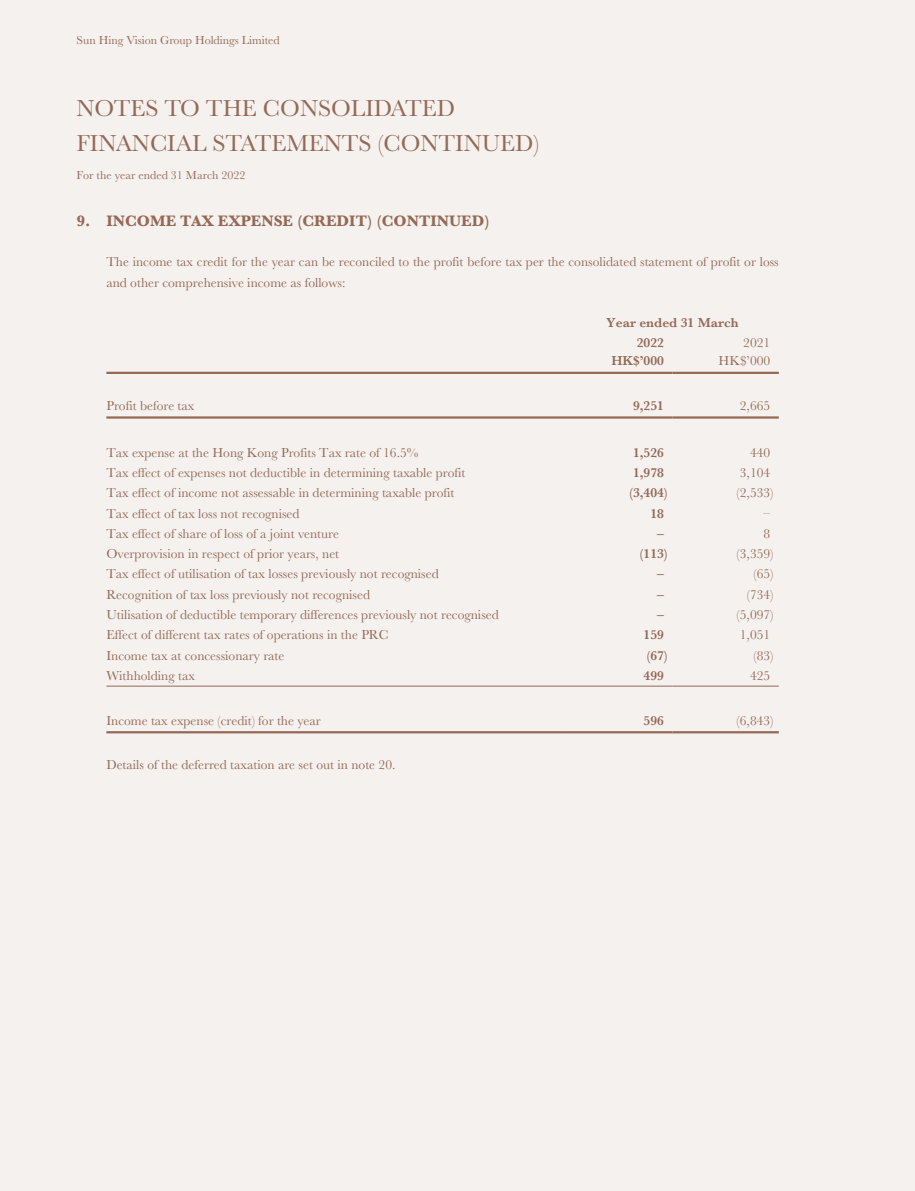
<style>
.page{position:relative;width:915px;height:1191px;background:#fff}
.page>*{position:absolute;margin:0;border:0;box-sizing:border-box;transform-origin:0 0}
.t1{font:24px/34.5px "Baskerville";color:#946956}
.t2{font:700 15.75px "Baskerville";color:#946956}
.t3{font:13.5px/20.2px "Baskerville";color:#946956}
.t4{font:600 13.5px/20.2px "Baskerville";color:#946956}
.t5{font:12px "Baskerville";color:#946956}
</style>
<div class="page">
<hr style="left:914px;top:0;width:1px;height:1191px;background:#f5f1ee">
<div style="left:0;top:0;width:914px;height:1191px;background:#f5f1ee"></div>
<hr style="left:106px;top:372px;width:460px;height:2px;background:#946956">
<hr style="left:566px;top:372px;width:106px;height:2px;background:#946956">
<hr style="left:672px;top:372px;width:106px;height:2px;background:#946956">
<hr style="left:106px;top:416px;width:460px;height:2px;background:#946956">
<hr style="left:566px;top:416px;width:106px;height:2px;background:#946956">
<hr style="left:672px;top:416px;width:106px;height:2px;background:#946956">
<hr style="left:106px;top:686px;width:460px;height:1px;background:#946956">
<hr style="left:566px;top:686px;width:106px;height:1px;background:#946956">
<hr style="left:672px;top:686px;width:106px;height:1px;background:#946956">
<hr style="left:106px;top:731px;width:460px;height:2px;background:#946956">
<hr style="left:566px;top:731px;width:106px;height:2px;background:#946956">
<hr style="left:672px;top:731px;width:106px;height:2px;background:#946956">
<p class="t5" style="left:77px;top:32px;width:204px">Sun Hing Vision Group Holdings Limited</p>
<h1 class="t1" style="left:77px;top:92px;width:464px">NOTES TO THE CONSOLIDATED<br>FINANCIAL STATEMENTS (CONTINUED)</h1>
<p class="t5" style="left:77px;top:167px;width:170px">For the year ended 31 March 2022</p>
<p class="t2" style="left:77px;top:210px;width:414px">9. INCOME TAX EXPENSE (CREDIT) (CONTINUED)</p>
<p class="t3" style="left:106px;top:252px;width:673px">The income tax credit for the year can be reconciled to the profit before tax per the consolidated statement of profit or loss and other comprehensive income as follows:</p>
<p class="t4" style="left:636px;top:312px;width:103px;text-indent:-31px">Year ended 31 March<br>2022</p>
<p class="t3" style="left:743px;top:333px;width:28px">2021</p>
<p class="t4" style="left:611px;top:351px;width:54px">HK$’000</p>
<p class="t3" style="left:718px;top:351px;width:53px">HK$’000</p>
<p class="t3" style="left:106px;top:396px;width:89px">Profit before tax</p>
<p class="t4" style="left:633px;top:395px;width:32px">9,251</p>
<p class="t3" style="left:739px;top:396px;width:32px">2,665</p>
<p class="t3" style="left:106px;top:442px;width:313px">Tax expense at the Hong Kong Profits Tax rate of 16.5%</p>
<p class="t4" style="left:633px;top:442px;width:32px">1,526</p>
<p class="t3" style="left:749px;top:442px;width:22px">440</p>
<p class="t3" style="left:106px;top:463px;width:360px">Tax effect of expenses not deductible in determining taxable profit</p>
<p class="t4" style="left:633px;top:462px;width:32px">1,978</p>
<p class="t3" style="left:739px;top:463px;width:32px">3,104</p>
<p class="t3" style="left:106px;top:483px;width:349px">Tax effect of income not assessable in determining taxable profit</p>
<p class="t4" style="left:629px;top:483px;width:40px">(3,404)</p>
<p class="t3" style="left:736px;top:483px;width:38px">(2,533)</p>
<p class="t3" style="left:106px;top:503px;width:194px">Tax effect of tax loss not recognised</p>
<p class="t4" style="left:650px;top:503px;width:15px">18</p>
<p class="t3" style="left:763px;top:503px;width:8px">–</p>
<p class="t3" style="left:106px;top:523px;width:234px">Tax effect of share of loss of a joint venture</p>
<p class="t4" style="left:657px;top:523px;width:8px">–</p>
<p class="t3" style="left:763px;top:523px;width:8px">8</p>
<p class="t3" style="left:106px;top:544px;width:234px">Overprovision in respect of prior years, net</p>
<p class="t4" style="left:639px;top:543px;width:29px">(113)</p>
<p class="t3" style="left:736px;top:544px;width:38px">(3,359)</p>
<p class="t3" style="left:106px;top:564px;width:334px">Tax effect of utilisation of tax losses previously not recognised</p>
<p class="t4" style="left:657px;top:564px;width:8px">–</p>
<p class="t3" style="left:753px;top:564px;width:21px">(65)</p>
<p class="t3" style="left:106px;top:584px;width:265px">Recognition of tax loss previously not recognised</p>
<p class="t4" style="left:657px;top:584px;width:8px">–</p>
<p class="t3" style="left:746px;top:584px;width:28px">(734)</p>
<p class="t3" style="left:106px;top:604px;width:394px">Utilisation of deductible temporary differences previously not recognised</p>
<p class="t4" style="left:657px;top:604px;width:8px">–</p>
<p class="t3" style="left:736px;top:604px;width:38px">(5,097)</p>
<p class="t3" style="left:106px;top:625px;width:283px">Effect of different tax rates of operations in the PRC</p>
<p class="t4" style="left:643px;top:624px;width:22px">159</p>
<p class="t3" style="left:739px;top:625px;width:32px">1,051</p>
<p class="t3" style="left:106px;top:645px;width:179px">Income tax at concessionary rate</p>
<p class="t4" style="left:646px;top:645px;width:22px">(67)</p>
<p class="t3" style="left:753px;top:645px;width:21px">(83)</p>
<p class="t3" style="left:106px;top:665px;width:90px">Withholding tax</p>
<p class="t4" style="left:643px;top:665px;width:22px">499</p>
<p class="t3" style="left:749px;top:665px;width:22px">425</p>
<p class="t3" style="left:106px;top:710px;width:216px">Income tax expense (credit) for the year</p>
<p class="t4" style="left:643px;top:710px;width:22px">596</p>
<p class="t3" style="left:736px;top:710px;width:38px">(6,843)</p>
<p class="t3" style="left:106px;top:755px;width:290px">Details of the deferred taxation are set out in note 20.</p>
</div>
